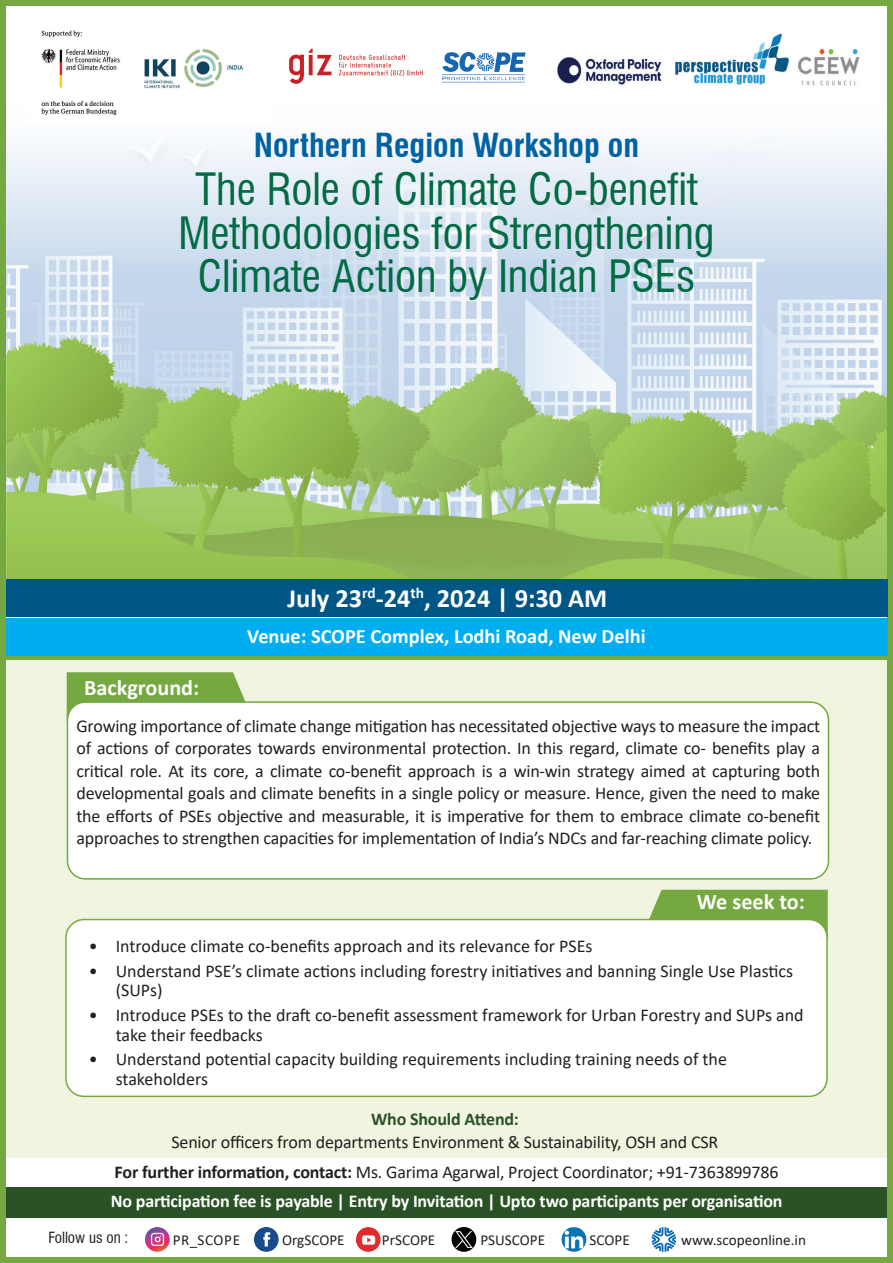
<style>
.page{position:relative;width:893px;height:1263px;background:#fff}
.page>*{position:absolute;margin:0;border:0;box-sizing:border-box;transform-origin:0 0}
.t1{font:condensed 43.5px/43.7px "Swiss 721 BT";color:#026b44;text-align:center}
.t2{font:700 condensed 32.4px "Swiss 721 BT";color:#0162a2}
.t3{font:700 26.4px "Calibri";color:#fff}
.t4{font:700 22.2px "Calibri";color:#fff}
.t5{font:700 20.4px "Calibri";color:#fff}
.t6{font:18px/22.5px "Calibri";color:#231f20}
.t7{font:700 18px "Calibri";letter-spacing:-.01em;color:#fff}
.t8{font:700 18px "Calibri";letter-spacing:-.01em;color:#2b5226}
.t9{font:15.15px "Calibri";color:#231f20}
.t10{font:condensed 15px "Swiss 721 BT";color:#231f20}
.s1{font-weight:700}
</style>
<div class="page">
<img style="left:7px;top:141px;width:879px;height:438px">
<div style="left:6px;top:656px;width:887px;height:501px;background:#eff5de"></div>
<div style="left:6px;top:1186px;width:887px;height:31px;background:#2b5226"></div>
<img style="left:41px;top:30px;width:202px;height:85px">
<div style="left:0;top:0;width:893px;height:1263px;border:6px solid #75a841"></div>
<img style="left:145px;top:1227px;width:25px;height:25px;border-radius:12px">
<img style="left:254px;top:1227px;width:25px;height:25px;border-radius:12px">
<img style="left:356px;top:1227px;width:25px;height:25px;border-radius:12px">
<img style="left:451px;top:1227px;width:25px;height:25px;border-radius:12px">
<img style="left:562px;top:1227px;width:24px;height:25px;border-radius:12px">
<img style="left:651px;top:1227px;width:25px;height:25px">
<div style="left:6px;top:652px;width:882px;height:8px;background:#75a841"></div>
<div style="left:6px;top:580px;width:882px;height:37px;background:#005787"></div>
<div style="left:6px;top:618px;width:882px;height:38px;background:#00aeef"></div>
<img style="left:441px;top:52px;width:85px;height:31px">
<img style="left:289px;top:48px;width:134px;height:36px">
<img style="left:557px;top:34px;width:303px;height:52px">
<svg style="left:640px;top:890px;width:188px;height:43px;background:#7eae4d"></svg>
<div style="left:66px;top:919px;width:761px;height:177px;background:#fff;border-radius:18px"></div>
<div style="left:65px;top:919px;width:763px;height:178px;border:2px solid #75a841;border-radius:18px"></div>
<div style="left:67px;top:672px;width:178px;height:43px;background:#75a841"></div>
<div style="left:67px;top:702px;width:761px;height:177px;background:#fff;border-radius:18px"></div>
<div style="left:67px;top:701px;width:762px;height:179px;border:2px solid #75a841;border-radius:18px"></div>
<h2 class="t2" style="left:254px;top:125px;width:387px">Northern Region Workshop on</h2>
<h1 class="t1" style="left:178px;top:167px;width:538px">The Role of Climate Co-benefit<br>Methodologies for Strengthening<br>Climate Action by Indian PSEs</h1>
<h3 class="t3" style="left:287px;top:579px;width:321px">July 23<sup>rd</sup>-24<sup>th</sup>, 2024 | 9:30 AM</h3>
<p class="t5" style="left:247px;top:621px;width:400px">Venue: SCOPE Complex, Lodhi Road, New Delhi</p>
<p class="t4" style="left:84px;top:672px;width:117px">Background:</p>
<p class="t6" style="left:76px;top:714px;width:745px;text-align:justify">Growing importance of climate change mitigation has necessitated objective ways to measure the impact of actions of corporates towards environmental protection. In this regard, climate co- benefits play a critical role. At its core, a climate co-benefit approach is a win-win strategy aimed at capturing both developmental goals and climate benefits in a single policy or measure. Hence, given the need to make the efforts of PSEs objective and measurable, it is imperative for them to embrace climate co-benefit approaches to strengthen capacities for implementation of India’s NDCs and far-reaching climate policy.</p>
<p class="t4" style="left:697px;top:886px;width:109px">We seek to:</p>
<p class="t6" style="left:89px;top:934px;width:505px">• Introduce climate co-benefits approach and its relevance for PSEs</p>
<p class="t6" style="left:116px;top:960px;width:679px;line-height:19.5px;text-indent:-27px">• Understand PSE’s climate actions including forestry initiatives and banning Single Use Plastics (SUPs)</p>
<p class="t6" style="left:116px;top:1005px;width:689px;line-height:19.5px;text-indent:-27px">• Introduce PSEs to the draft co-benefit assessment framework for Urban Forestry and SUPs and take their feedbacks</p>
<p class="t6" style="left:116px;top:1049px;width:613px;line-height:19.5px;text-indent:-27px">• Understand potential capacity building requirements including training needs of the stakeholders</p>
<p class="t8" style="left:371px;top:1106px;width:149px">Who Should Attend:</p>
<p class="t6" style="left:115px;top:1126px;width:665px;line-height:30.9px;text-align:center">Senior officers from departments Environment &amp; Sustainability, OSH and CSR<br><span class="s1">For further information, contact:</span> Ms. Garima Agarwal, Project Coordinator; +91-7363899786</p>
<p class="t7" style="left:111px;top:1188px;width:673px">No participation fee is payable | Entry by Invitation | Upto two participants per organisation</p>
<p class="t10" style="left:49px;top:1228px;width:81px">Follow us on :</p>
<p class="t9" style="left:173px;top:1229px;width:69px">PR_SCOPE</p>
<p class="t9" style="left:282px;top:1229px;width:64px">OrgSCOPE</p>
<p class="t9" style="left:382px;top:1229px;width:55px">PrSCOPE</p>
<p class="t9" style="left:480px;top:1229px;width:66px">PSUSCOPE</p>
<p class="t9" style="left:590px;top:1229px;width:42px">SCOPE</p>
<p class="t9" style="left:681px;top:1229px;width:126px">www.scopeonline.in</p>
</div>
